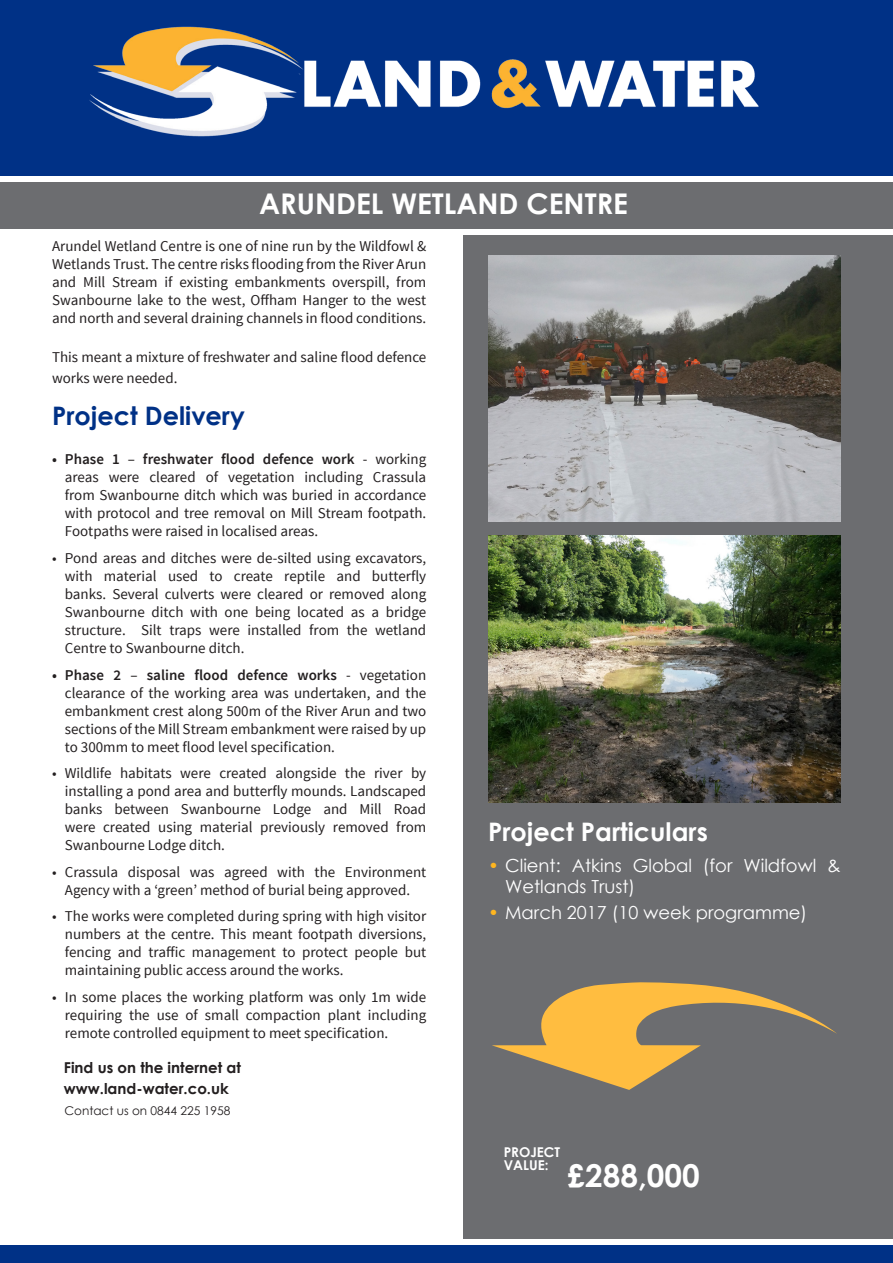
<style>
.page{position:relative;width:893px;height:1263px;background:#fff}
.page>*{position:absolute;margin:0;border:0;box-sizing:border-box;transform-origin:0 0}
.t1{font:700 31.5px "Century Gothic";color:#fff}
.t2{font:700 28.5px "Century Gothic";color:#fff}
.t3{font:700 25.5px "Century Gothic";color:#fff}
.Intro{font:700 25.5px "Century Gothic";color:#003186}
.t4{font:18px/21.8px "Century Gothic";color:#fff}
.Intro-2{font:15px/18px "Source Sans Pro";color:#231f20;text-align:justify}
.Body_copy{font:700 15px "Century Gothic";color:#231f20}
.t5{font:700 13.5px/13.5px "Century Gothic";color:#fff}
.Body_copy-2{font:12px "Century Gothic";color:#231f20}
.s1{font-weight:600}
.s2{color:#ffb620}
</style>
<div class="page">
<div style="left:464px;top:235px;width:429px;height:1003px;background:#6c6d70"></div>
<img style="left:488px;top:535px;width:353px;height:267px">
<img style="left:488px;top:255px;width:353px;height:266px">
<div style="left:0;top:0;width:893px;height:176px;background:#003186"></div>
<img style="left:89px;top:26px;width:670px;height:111px">
<div style="left:0;top:182px;width:893px;height:47px;background:#6c6d70"></div>
<div style="left:0;top:1245px;width:893px;height:18px;background:#003186"></div>
<svg style="left:492px;top:982px;width:345px;height:108px"></svg>
<p class="t2" style="left:259px;top:186px;width:370px">ARUNDEL WETLAND CENTRE</p>
<p class="Intro-2" style="left:52px;top:237px;width:376px">Arundel Wetland Centre is one of nine run by the Wildfowl &amp; Wetlands Trust. The centre risks flooding from the River Arun and Mill Stream if existing embankments overspill, from Swanbourne lake to the west, Offham Hanger to the west and north and several draining channels in flood conditions.</p>
<p class="Intro-2" style="left:52px;top:347px;width:376px;line-height:21px">This meant a mixture of freshwater and saline flood defence works were needed.</p>
<p class="Intro" style="left:52px;top:400px;width:194px">Project Delivery</p>
<p class="Intro-2" style="left:65px;top:451px;width:363px;text-indent:-13px"><span class="s1">• Phase 1</span> – <span class="s1">freshwater flood defence work</span> - working areas were cleared of vegetation including Crassula from Swanbourne ditch which was buried in accordance with protocol and tree removal on Mill Stream footpath.<br>Footpaths were raised in localised areas.</p>
<p class="Intro-2" style="left:65px;top:549px;width:363px;text-indent:-13px">• Pond areas and ditches were de-silted using excavators, with material used to create reptile and butterfly banks. Several culverts were cleared or removed along Swanbourne ditch with one being located as a bridge structure. Silt traps were installed from the wetland Centre to Swanbourne ditch.</p>
<p class="Intro-2" style="left:65px;top:666px;width:363px;text-indent:-13px"><span class="s1">• Phase 2</span> – <span class="s1">saline flood defence works</span> - vegetation clearance of the working area was undertaken, and the embankment crest along 500m of the River Arun and two sections of the Mill Stream embankment were raised by up to 300mm to meet flood level specification.</p>
<p class="Intro-2" style="left:65px;top:764px;width:363px;text-indent:-13px">• Wildlife habitats were created alongside the river by installing a pond area and butterfly mounds. Landscaped banks between Swanbourne Lodge and Mill Road were created using material previously removed from Swanbourne Lodge ditch.</p>
<p class="Intro-2" style="left:52px;top:863px;width:376px;text-align:center">• Crassula disposal was agreed with the Environment<br>Agency with a ‘green’ method of burial being approved.</p>
<p class="Intro-2" style="left:65px;top:907px;width:363px;text-indent:-13px">• The works were completed during spring with high visitor numbers at the centre. This meant footpath diversions, fencing and traffic management to protect people but maintaining public access around the works.</p>
<p class="Intro-2" style="left:65px;top:988px;width:363px;text-indent:-13px">• In some places the working platform was only 1m wide requiring the use of small compaction plant including remote controlled equipment to meet specification.</p>
<p class="t3" style="left:488px;top:816px;width:221px">Project Particulars</p>
<p class="t4" style="left:505px;top:854px;width:337px;text-indent:-17px"><span class="s2">•</span> Client: Atkins Global (for Wildfowl &amp;<br>Wetlands Trust)</p>
<p class="t4" style="left:488px;top:902px;width:321px"><span class="s2">•</span> March 2017 (10 week programme)</p>
<p class="Body_copy" style="left:64px;top:1058px;width:179px">Find us on the internet at</p>
<p class="Body_copy" style="left:64px;top:1079px;width:167px">www.land-water.co.uk</p>
<p class="Body_copy-2" style="left:64px;top:1102px;width:167px">Contact us on 0844 225 1958</p>
<p class="t5" style="left:504px;top:1145px;width:58px">PROJECT<br>VALUE:</p>
<p class="t1" style="left:567px;top:1155px;width:134px">£288,000</p>
</div>
